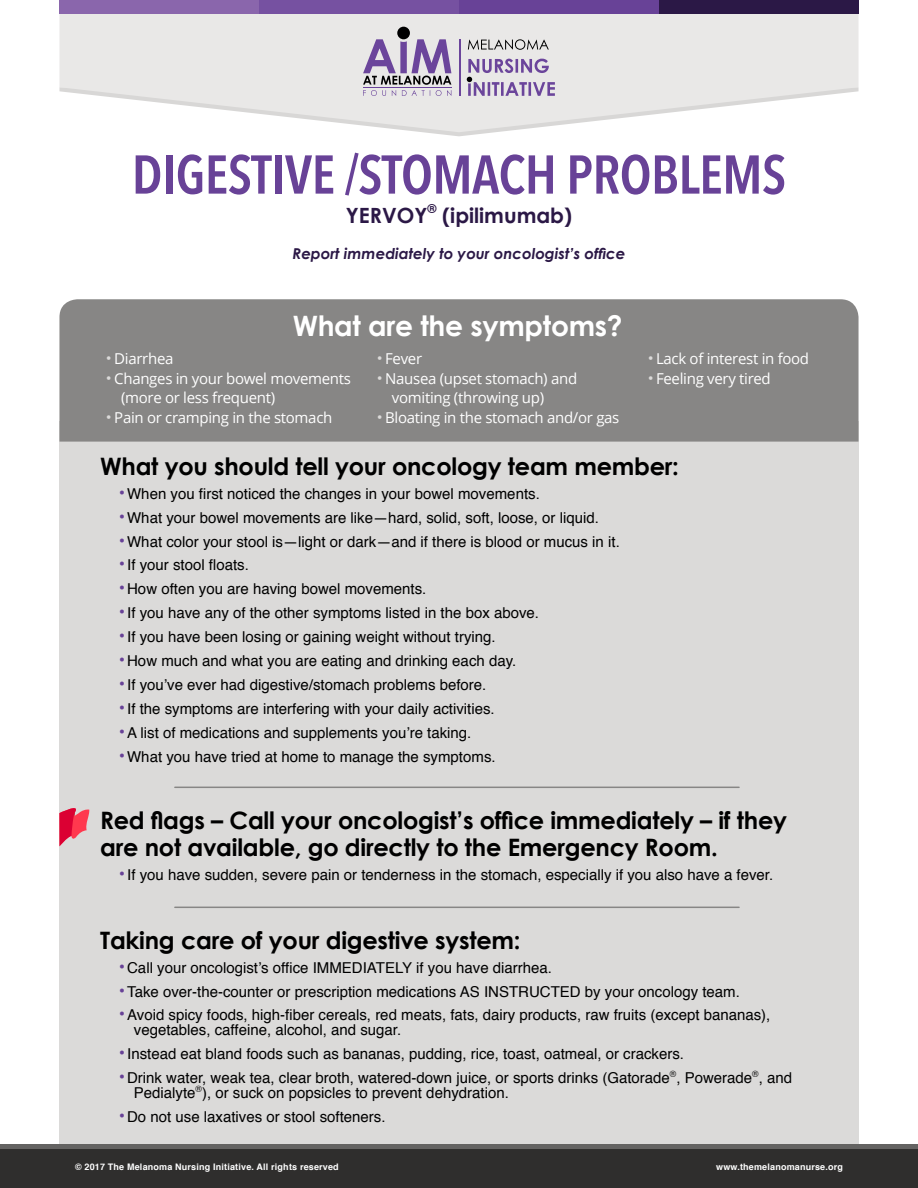
<style>
.page{position:relative;width:918px;height:1188px;background:#fff}
.page>*{position:absolute;margin:0;border:0;box-sizing:border-box;transform-origin:0 0}
.t1{font:600 54px "Avenir Next Condensed";letter-spacing:-.01em;color:#684297}
.t2{font:700 28.05px "Century Gothic";letter-spacing:-.01em;color:#fff}
.t3{font:700 24px/27px "Century Gothic";letter-spacing:-.01em;color:#000}
.t4{font:700 21px "Century Gothic";color:#2b1846}
.t5{font:15px/15px "Helvetica";color:#000}
.t6{font:15px/19.5px "Open Sans";letter-spacing:-.02em;color:#fff}
.t7{font:italic 700 15px "Century Gothic";color:#2b1846}
.t8{font:700 12.3px "Century Gothic";color:#2b1846}
.t9{font:700 9px "Helvetica";letter-spacing:.02em;color:#fff}
.s1{font-family:"Helvetica";font-size:16.5px;color:#dbdad9}
.s2{font-size:18px;color:#684297}
</style>
<div class="page">
<div style="left:59px;top:421px;width:800px;height:728px;background:#dbdad9"></div>
<div style="left:0;top:1149px;width:918px;height:39px;background:#2f2e2d"></div>
<div style="left:0;top:1144px;width:918px;height:5px;background:#646362"></div>
<div style="left:59px;top:14px;width:800px;height:25px;background:#e9e8e7"></div>
<div style="left:59px;top:0;width:200px;height:14px;background:#8a66ac"></div>
<div style="left:259px;top:0;width:200px;height:14px;background:#7651a1"></div>
<div style="left:659px;top:0;width:200px;height:14px;background:#2b1846"></div>
<div style="left:459px;top:0;width:200px;height:14px;background:#684297"></div>
<div style="left:397px;top:27px;width:13px;height:12px;background:#000;border-radius:50%"></div>
<svg style="left:59px;top:39px;width:800px;height:97px"></svg>
<hr style="left:175px;top:787px;width:564px;height:1px;background:#878685">
<hr style="left:175px;top:907px;width:564px;height:1px;background:#878685">
<div style="left:59px;top:299px;width:800px;height:143px;background:#878685"></div>
<svg style="left:59px;top:808px;width:31px;height:38px"></svg>
<h1 class="t1" style="left:132px;top:128px;width:656px">DIGESTIVE /STOMACH PROBLEMS</h1>
<h3 class="t4" style="left:346px;top:200px;width:83px">YERVOY</h3>
<p class="t8" style="left:427px;top:199px;width:11px">®</p>
<h3 class="t4" style="left:442px;top:200px;width:131px">(ipilimumab)</h3>
<p class="t7" style="left:293px;top:242px;width:334px">Report immediately to your oncologist’s office</p>
<h2 class="t2" style="left:293px;top:304px;width:331px">What are the symptoms?</h2>
<p class="t6" style="left:106px;top:348px;width:69px"><span class="s1">•</span> Diarrhea</p>
<p class="t6" style="left:121px;top:368px;width:231px;text-indent:-15px"><span class="s1">•</span> Changes in your bowel movements (more or less frequent)</p>
<p class="t6" style="left:106px;top:407px;width:228px"><span class="s1">•</span> Pain or cramping in the stomach</p>
<p class="t6" style="left:377px;top:348px;width:47px"><span class="s1">•</span> Fever</p>
<p class="t6" style="left:392px;top:368px;width:187px;text-indent:-15px"><span class="s1">•</span> Nausea (upset stomach) and vomiting (throwing up)</p>
<p class="t6" style="left:377px;top:407px;width:244px"><span class="s1">•</span> Bloating in the stomach and/or gas</p>
<p class="t6" style="left:648px;top:348px;width:163px"><span class="s1">•</span> Lack of interest in food</p>
<p class="t6" style="left:648px;top:368px;width:125px"><span class="s1">•</span> Feeling very tired</p>
<h3 class="t3" style="left:100px;top:451px;width:580px">What you should tell your oncology team member:</h3>
<p class="t5" style="left:119px;top:486px;width:423px"><span class="s2">•</span>When you first noticed the changes in your bowel movements.</p>
<p class="t5" style="left:119px;top:510px;width:482px"><span class="s2">•</span>What your bowel movements are like—hard, solid, soft, loose, or liquid.</p>
<p class="t5" style="left:119px;top:534px;width:503px"><span class="s2">•</span>What color your stool is—light or dark—and if there is blood or mucus in it.</p>
<p class="t5" style="left:119px;top:558px;width:132px"><span class="s2">•</span>If your stool floats.</p>
<p class="t5" style="left:119px;top:582px;width:309px"><span class="s2">•</span>How often you are having bowel movements.</p>
<p class="t5" style="left:119px;top:606px;width:422px"><span class="s2">•</span>If you have any of the other symptoms listed in the box above.</p>
<p class="t5" style="left:119px;top:630px;width:378px"><span class="s2">•</span>If you have been losing or gaining weight without trying.</p>
<p class="t5" style="left:119px;top:654px;width:399px"><span class="s2">•</span>How much and what you are eating and drinking each day.</p>
<p class="t5" style="left:119px;top:678px;width:369px"><span class="s2">•</span>If you’ve ever had digestive/stomach problems before.</p>
<p class="t5" style="left:119px;top:702px;width:377px"><span class="s2">•</span>If the symptoms are interfering with your daily activities.</p>
<p class="t5" style="left:119px;top:725px;width:354px"><span class="s2">•</span>A list of medications and supplements you’re taking.</p>
<p class="t5" style="left:119px;top:749px;width:378px"><span class="s2">•</span>What you have tried at home to manage the symptoms.</p>
<h3 class="t3" style="left:100px;top:806px;width:688px">Red flags – Call your oncologist’s office immediately – if they are not available, go directly to the Emergency Room.</h3>
<p class="t5" style="left:119px;top:867px;width:656px"><span class="s2">•</span>If you have sudden, severe pain or tenderness in the stomach, especially if you also have a fever.</p>
<h3 class="t3" style="left:100px;top:925px;width:422px">Taking care of your digestive system:</h3>
<p class="t5" style="left:119px;top:960px;width:435px"><span class="s2">•</span>Call your oncologist’s office IMMEDIATELY if you have diarrhea.</p>
<p class="t5" style="left:119px;top:984px;width:623px"><span class="s2">•</span>Take over-the-counter or prescription medications AS INSTRUCTED by your oncology team.</p>
<p class="t5" style="left:134px;top:1008px;width:638px;text-indent:-15px"><span class="s2">•</span>Avoid spicy foods, high-fiber cereals, red meats, fats, dairy products, raw fruits (except bananas), vegetables, caffeine, alcohol, and sugar.</p>
<p class="t5" style="left:119px;top:1047px;width:567px"><span class="s2">•</span>Instead eat bland foods such as bananas, pudding, rice, toast, oatmeal, or crackers.</p>
<p class="t5" style="left:134px;top:1071px;width:660px;text-indent:-15px"><span class="s2">•</span>Drink water, weak tea, clear broth, watered-down juice, or sports drinks (Gatorade<sup>®</sup>, Powerade<sup>®</sup>, and<br>Pedialyte<sup>®</sup>), or suck on popsicles to prevent dehydration.</p>
<p class="t5" style="left:119px;top:1110px;width:268px"><span class="s2">•</span>Do not use laxatives or stool softeners.</p>
<p class="t9" style="left:75px;top:1159px;width:265px">© 2017 The Melanoma Nursing Initiative. All rights reserved</p>
<p class="t9" style="left:716px;top:1159px;width:128px">www.themelanomanurse.org</p>
</div>
